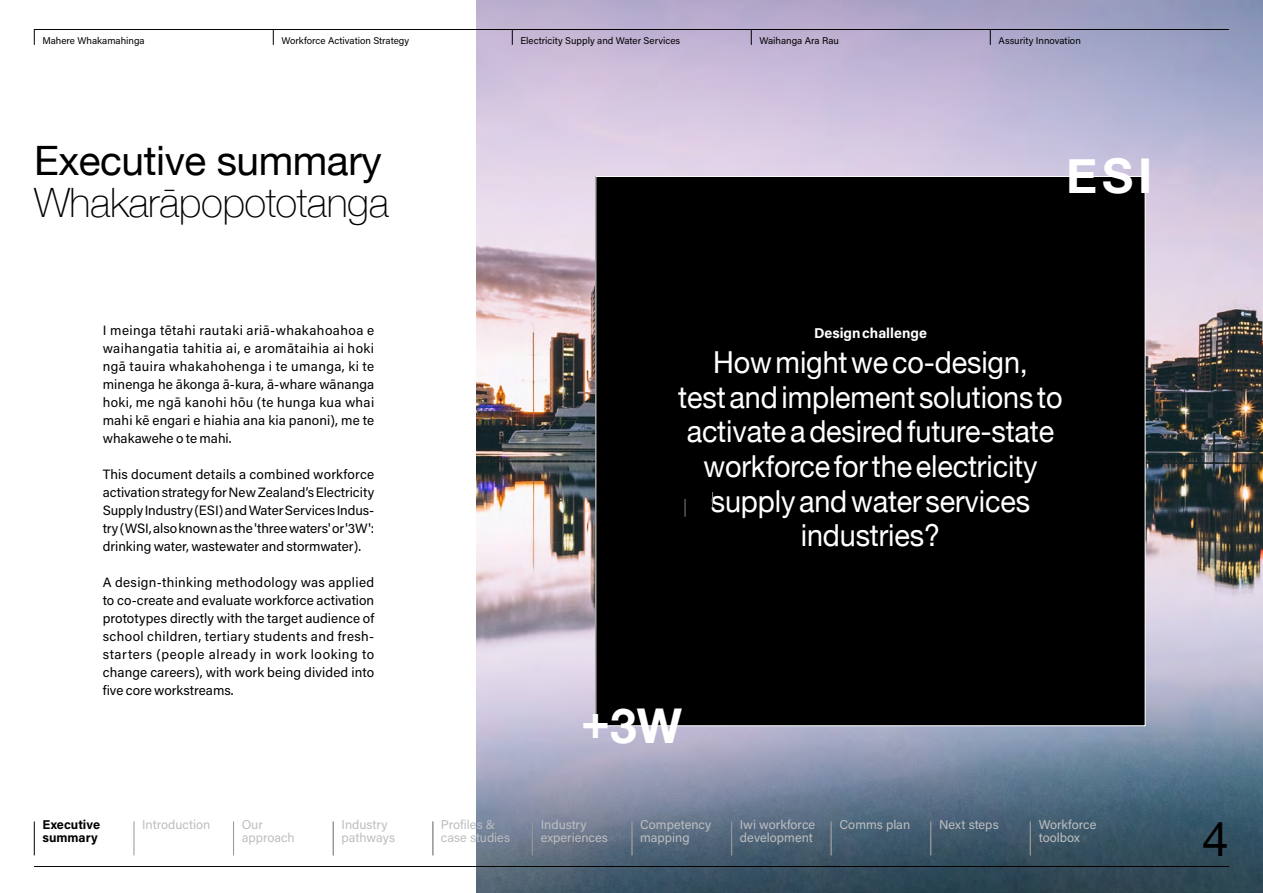
<style>
.page{position:relative;width:1263px;height:893px;background:#fff}
.page>*{position:absolute;margin:0;border:0;box-sizing:border-box;transform-origin:0 0}
.t1{font:700 48px "Helvetica Neue";color:#fff}
.t2{font:48px "Helvetica Neue";color:#000}
.t3{font:100 40.5px "Helvetica Neue";letter-spacing:-.01em;color:#000}
.t4{font:40.5px "Helvetica Neue";letter-spacing:-.01em;color:#000}
.t5{font:30.3px/34.7px "Helvetica Neue";letter-spacing:-.005em;color:#fff;text-align:center;scale:.95 1}
.t6{font:700 14.25px "Acumin Pro";color:#fff}
.t7{font:13.5px/18px "Acumin Pro";color:#000;text-align:justify}
.t8{font:12.75px/13.5px "Acumin Pro";color:#bcbec0}
.t9{font:700 12.75px/13.5px "Acumin Pro";color:#000}
.t10{font:9.75px "Acumin Pro";color:#000}
</style>
<div class="page">
<img style="left:476px;top:0;width:787px;height:893px">
<div style="left:596px;top:176px;width:549px;height:550px;background:#000"></div>
<svg style="left:685px;top:499px;width:1px;height:18px"></svg>
<svg style="left:712px;top:492px;width:1px;height:15px"></svg>
<hr style="left:34px;top:29px;width:1195px;height:1px;background:#000">
<hr style="left:34px;top:866px;width:1195px;height:1px;background:#000">
<svg style="left:34px;top:30px;width:1px;height:15px"></svg>
<svg style="left:512px;top:30px;width:1px;height:15px"></svg>
<svg style="left:273px;top:30px;width:1px;height:15px"></svg>
<svg style="left:751px;top:30px;width:1px;height:15px"></svg>
<svg style="left:990px;top:30px;width:1px;height:15px"></svg>
<hr style="left:34px;top:821px;width:1px;height:34px;background:#000">
<hr style="left:432px;top:821px;width:1px;height:34px;background:#939598">
<hr style="left:233px;top:821px;width:1px;height:34px;background:#939598">
<hr style="left:631px;top:821px;width:1px;height:34px;background:#939598">
<hr style="left:134px;top:821px;width:1px;height:34px;background:#939598">
<hr style="left:532px;top:821px;width:1px;height:34px;background:#939598">
<hr style="left:632px;top:821px;width:1px;height:34px;background:#939598">
<hr style="left:333px;top:821px;width:1px;height:34px;background:#939598">
<hr style="left:433px;top:821px;width:1px;height:34px;background:#939598">
<hr style="left:731px;top:821px;width:1px;height:34px;background:#939598">
<hr style="left:831px;top:821px;width:1px;height:34px;background:#939598">
<hr style="left:1030px;top:821px;width:1px;height:34px;background:#939598">
<hr style="left:930px;top:821px;width:1px;height:34px;background:#939598">
<p class="t10" style="left:43px;top:33px;width:104px">Mahere Whakamahinga</p>
<p class="t10" style="left:281px;top:33px;width:129px">Workforce Activation Strategy</p>
<p class="t10" style="left:759px;top:33px;width:81px">Waihanga Ara Rau</p>
<p class="t10" style="left:998px;top:33px;width:84px">Assurity Innovation</p>
<p class="t10" style="left:520px;top:33px;width:161px">Electricity Supply and Water Services</p>
<h2 class="t4" style="left:34px;top:132px;width:349px">Executive summary</h2>
<h2 class="t3" style="left:34px;top:172px;width:356px">Whakarāpopototanga</h2>
<p class="t7" style="left:103px;top:321px;width:273px">I meinga tētahi rautaki ariā-whakahoahoa e waihangatia tahitia ai, e aromātaihia ai hoki ngā tauira whakahohenga i te umanga, ki te minenga he ākonga ā-kura, ā-whare wānanga hoki, me ngā kanohi hōu (te hunga kua whai mahi kē engari e hiahia ana kia panoni), me te whakawehe o te mahi.</p>
<p class="t7" style="left:103px;top:465px;width:273px">This document details a combined workforce activation strategy for New Zealand’s Electricity Supply Industry (ESI) and Water Services Indus&shy;try (WSI, also known as the 'three waters' or '3W': drinking water, wastewater and stormwater).</p>
<p class="t7" style="left:103px;top:573px;width:273px">A design-thinking methodology was applied to co-create and evaluate workforce activation prototypes directly with the target audience of school children, tertiary students and fresh&shy;starters (people already in work looking to change careers), with work being divided into five core workstreams.</p>
<h1 class="t1" style="left:1066px;top:139px;width:88px">ESI</h1>
<p class="t6" style="left:814px;top:323px;width:114px">Design challenge</p>
<h3 class="t5" style="left:678px;top:347px;width:406px">How might we co-design,<br>test and implement solutions to activate a desired future-state workforce for the electricity supply and water services industries?</h3>
<h1 class="t1" style="left:581px;top:688px;width:102px">+3W</h1>
<p class="t9" style="left:43px;top:817px;width:59px">Executive summary</p>
<p class="t8" style="left:441px;top:817px;width:71px">Profiles &amp; case studies</p>
<p class="t8" style="left:541px;top:817px;width:69px">Industry experiences</p>
<p class="t8" style="left:242px;top:817px;width:55px">Our approach</p>
<p class="t8" style="left:342px;top:817px;width:55px">Industry pathways</p>
<p class="t8" style="left:640px;top:817px;width:73px">Competency mapping</p>
<p class="t8" style="left:740px;top:817px;width:77px">Iwi workforce development</p>
<p class="t8" style="left:142px;top:817px;width:70px">Introduction</p>
<p class="t8" style="left:839px;top:817px;width:72px">Comms plan</p>
<p class="t8" style="left:939px;top:817px;width:61px">Next steps</p>
<p class="t8" style="left:1039px;top:817px;width:59px">Workforce toolbox</p>
<h1 class="t2" style="left:1202px;top:804px;width:28px">4</h1>
</div>
